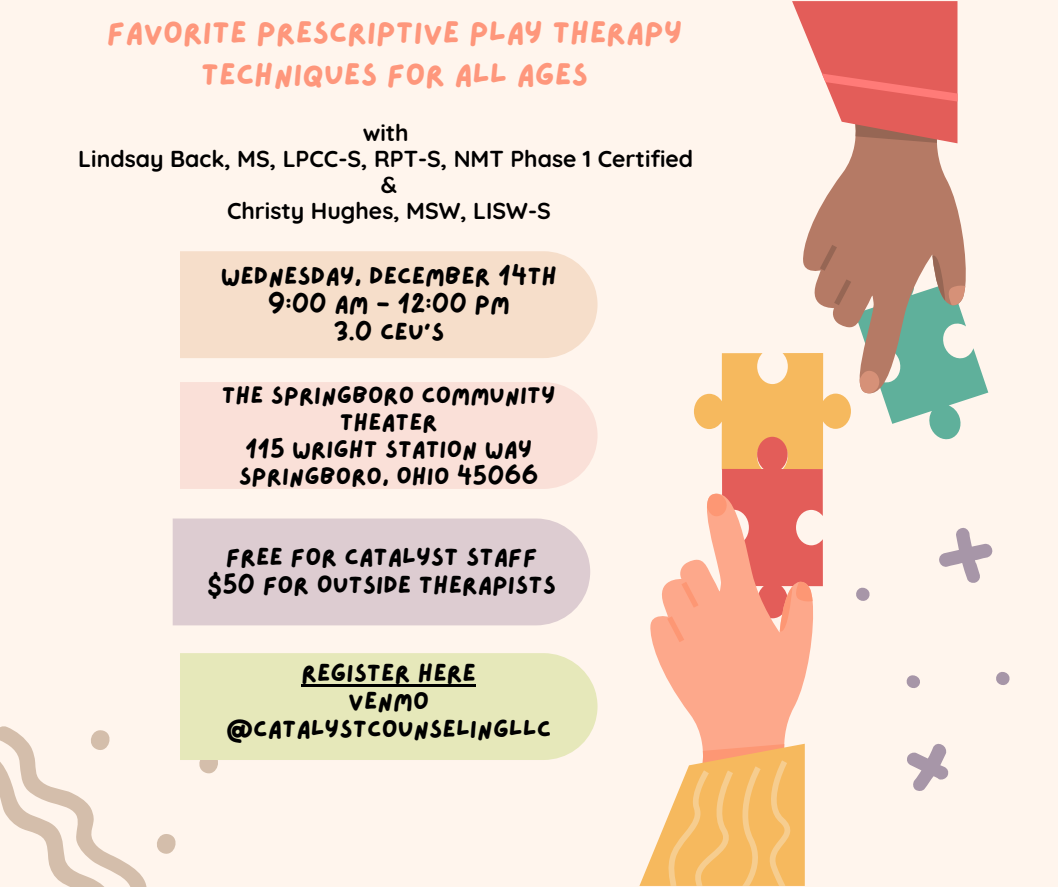
<style>
.page{position:relative;width:1058px;height:887px;background:#fff}
.page>*{position:absolute;margin:0;border:0;box-sizing:border-box;transform-origin:0 0}
.t1{font:31.05px/42.8px "Lazydog";color:#fe977c;text-align:center}
.t2{font:24.75px/28.2px "Lazydog";color:#000;text-align:center}
.t3{font:24px/27px "Lazydog";color:#000;text-align:center}
.t4{font:700 22.95px/25.8px "Quicksand";color:#000;text-align:center}
</style>
<div class="page">
<div style="left:0;top:0;width:1058px;height:886px;background:#fff5ed"></div>
<svg style="left:650px;top:583px;width:155px;height:235px;fill:#fda88b"></svg>
<svg style="left:640px;top:743px;width:164px;height:142px"></svg>
<svg style="left:805px;top:68px;width:159px;height:177px;fill:#b57a65"></svg>
<svg style="left:667px;top:245px;width:321px;height:397px"></svg>
<svg style="left:792px;top:1px;width:165px;height:142px"></svg>
<div style="left:180px;top:251px;width:417px;height:107px;background:#f6deca"></div>
<div style="left:180px;top:382px;width:417px;height:107px;background:#fae0d8"></div>
<div style="left:173px;top:518px;width:417px;height:107px;background:#ddccd1"></div>
<svg style="left:0;top:726px;width:218px;height:160px"></svg>
<div style="left:180px;top:653px;width:417px;height:107px;background:#e6e8ba"></div>
<svg style="left:796px;top:507px;width:214px;height:290px"></svg>
<hr style="left:301px;top:684px;width:175px;height:2px;background:#000">
<p class="t1" style="left:107px;top:12px;width:577px">FAVORITE PRESCRIPTIVE PLAY THERAPY<br>TECHNIQUES FOR ALL AGES</p>
<p class="t4" style="left:78px;top:120px;width:616px">with<br>Lindsay Back, MS, LPCC-S, RPT-S, NMT Phase 1 Certified &amp;<br>Christy Hughes, MSW, LISW-S</p>
<p class="t2" style="left:221px;top:263px;width:338px">WEDNESDAY, DECEMBER 14TH<br>9:00 AM - 12:00 PM<br>3.0 CEU'S</p>
<p class="t3" style="left:222px;top:382px;width:335px">THE SPRINGBORO COMMUNITY<br>THEATER<br>115 WRIGHT STATION WAY<br>SPRINGBORO, OHIO 45066</p>
<p class="t2" style="left:207px;top:544px;width:350px">FREE FOR CATALYST STAFF $50 FOR OUTSIDE THERAPISTS</p>
<p class="t2" style="left:226px;top:659px;width:327px">REGISTER HERE<br>VENMO @CATALYSTCOUNSELINGLLC</p>
</div>
